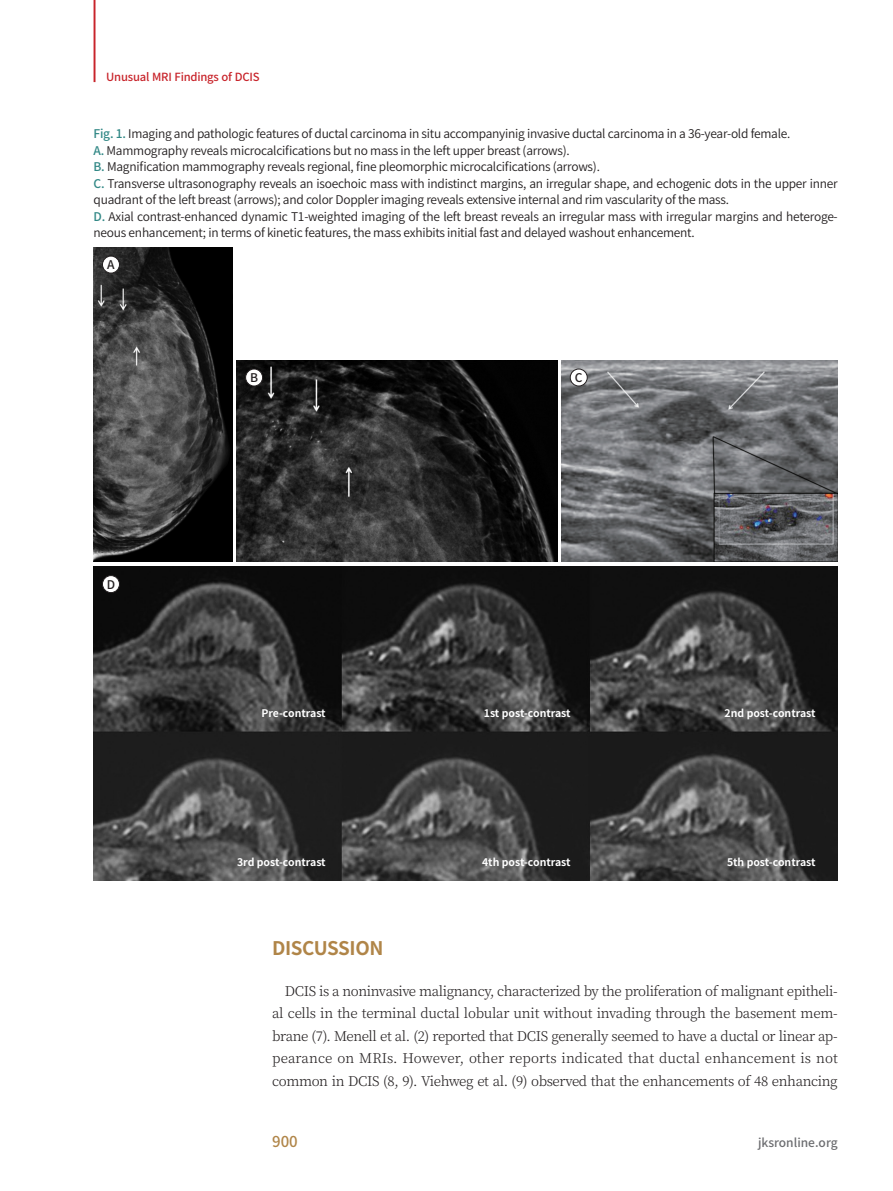
<style>
.page{position:relative;width:893px;height:1191px;background:#fff}
.page>*{position:absolute;margin:0;border:0;box-sizing:border-box;transform-origin:0 0}
.큰제목{font:700 18.75px "Noto Sans CJ Kkr";letter-spacing:-.02em;color:#b08548}
.t1{font:500 15px "Noto Sans CJ Kkr";color:#b08548}
.영문본문{font:300 13.5px/22.5px "Noto Serif CJ Kkr";letter-spacing:-.03em;color:#231f20;text-align:justify}
.그림제목1{font:600 12px/16.5px "Noto Sans CJ Kkr";letter-spacing:-.02em;color:#231f20}
.그림제목{font:600 12px "Noto Sans CJ Kkr";letter-spacing:-.02em;color:#231f20}
.t2{font:500 12px "Noto Sans CJ Kkr";color:#6c6d70}
.캡션{font:500 12px "Noto Sans CJ Kkr";color:#231f20}
.t3{font:500 11.25px "Noto Sans CJ Kkr";letter-spacing:-.02em;color:#c8242b}
.그래프_글{font:700 10.5px "Noto Sans CJ Kkr";color:#fff}
.s1{font-weight:500;color:#328886}
</style>
<div class="page">
<hr style="left:94px;top:0;width:1px;height:82px;background:#c8242b">
<img style="left:93px;top:247px;width:139px;height:315px">
<img style="left:237px;top:360px;width:320px;height:202px">
<img style="left:561px;top:360px;width:277px;height:202px">
<img style="left:93px;top:566px;width:745px;height:314px">
<div style="left:102px;top:256px;width:17px;height:17px;background:#fff;border-radius:50%"></div>
<div style="left:102px;top:256px;width:18px;height:17px;border:1px solid #231f20;border-radius:50%"></div>
<div style="left:246px;top:369px;width:17px;height:17px;background:#fff;border-radius:50%"></div>
<div style="left:245px;top:369px;width:18px;height:17px;border:1px solid #231f20;border-radius:50%"></div>
<div style="left:102px;top:575px;width:17px;height:17px;background:#fff;border-radius:50%"></div>
<div style="left:102px;top:575px;width:18px;height:18px;border:1px solid #231f20;border-radius:50%"></div>
<div style="left:570px;top:369px;width:17px;height:17px;background:#fff;border-radius:50%"></div>
<div style="left:570px;top:369px;width:17px;height:17px;border:1px solid #231f20;border-radius:50%"></div>
<p class="t3" style="left:106px;top:70px;width:155px">Unusual MRI Findings of DCIS</p>
<p class="그림제목" style="left:94px;top:127px;width:698px"><span class="s1">Fig. 1.</span> Imaging and pathologic features of ductal carcinoma in situ accompanyinig invasive ductal carcinoma in a 36-year-old female.</p>
<p class="그림제목1" style="left:94px;top:142px;width:478px"><span class="s1">A.</span> Mammography reveals microcalcifications but no mass in the left upper breast (arrows).</p>
<p class="그림제목1" style="left:94px;top:159px;width:508px"><span class="s1">B.</span> Magnification mammography reveals regional, fine pleomorphic microcalcifications (arrows).</p>
<p class="그림제목1" style="left:94px;top:175px;width:746px"><span class="s1">C.</span> Transverse ultrasonography reveals an isoechoic mass with indistinct margins, an irregular shape, and echogenic dots in the upper inner quadrant of the left breast (arrows); and color Doppler imaging reveals extensive internal and rim vascularity of the mass.</p>
<p class="그림제목1" style="left:94px;top:208px;width:746px"><span class="s1">D.</span> Axial contrast-enhanced dynamic T1-weighted imaging of the left breast reveals an irregular mass with irregular margins and heteroge&shy;neous enhancement; in terms of kinetic features, the mass exhibits initial fast and delayed washout enhancement.</p>
<p class="캡션" style="left:107px;top:258px;width:9px">A</p>
<p class="캡션" style="left:107px;top:577px;width:10px">D</p>
<p class="캡션" style="left:250px;top:371px;width:10px">B</p>
<p class="캡션" style="left:575px;top:371px;width:9px">C</p>
<p class="그래프_글" style="left:261px;top:707px;width:66px">Pre-contrast</p>
<p class="그래프_글" style="left:484px;top:707px;width:88px">1st post-contrast</p>
<p class="그래프_글" style="left:725px;top:707px;width:92px">2nd post-contrast</p>
<p class="그래프_글" style="left:237px;top:856px;width:90px">3rd post-contrast</p>
<p class="그래프_글" style="left:482px;top:856px;width:90px">4th post-contrast</p>
<p class="그래프_글" style="left:727px;top:856px;width:90px">5th post-contrast</p>
<p class="큰제목" style="left:272px;top:938px;width:113px">DISCUSSION</p>
<p class="영문본문" style="left:272px;top:980px;width:567px;text-indent:13px">DCIS is a noninvasive malignancy, characterized by the proliferation of malignant epitheli&shy;al cells in the terminal ductal lobular unit without invading through the basement mem&shy;brane (7). Menell et al. (2) reported that DCIS generally seemed to have a ductal or linear ap&shy;pearance on MRIs. However, other reports indicated that ductal enhancement is not common in DCIS (8, 9). Viehweg et al. (9) observed that the enhancements of 48 enhancing</p>
<p class="t1" style="left:272px;top:1132px;width:27px">900</p>
<p class="t2" style="left:758px;top:1135px;width:81px">jksronline.org</p>
</div>
